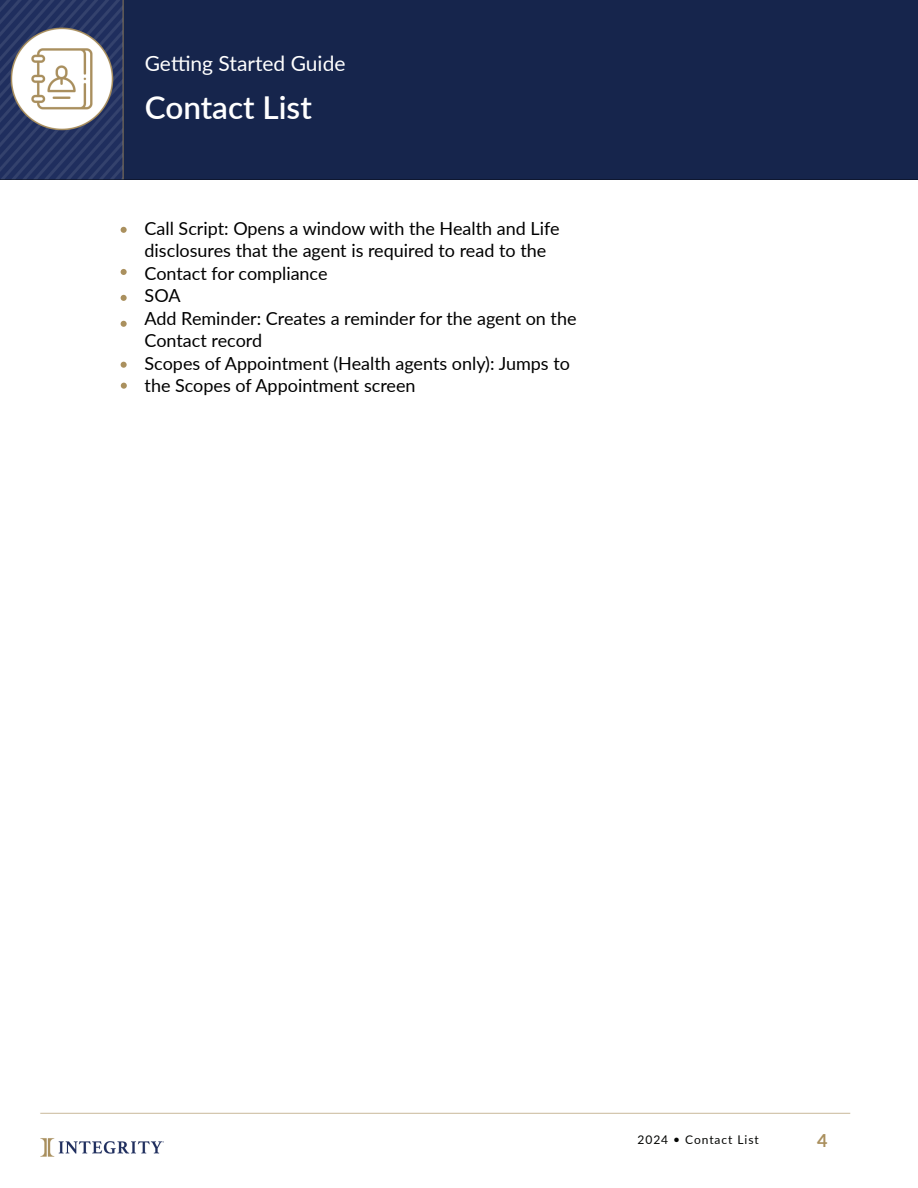
<style>
.page{position:relative;width:918px;height:1188px;background:#fff}
.page>*{position:absolute;margin:0;border:0;box-sizing:border-box;transform-origin:0 0}
.t1{font:600 31.5px "Lato";color:#fff}
.t2{font:21px "Lato";color:#fff}
.t3{font:18px/22.5px "Lato";color:#000}
.t4{font:700 18px "Lato";color:#aa905e}
.t5{font:12px "Lato";letter-spacing:.08em;color:#040503}
</style>
<div class="page">
<img style="left:0;top:0;width:918px;height:1157px">
<svg style="left:121px;top:227px;width:6px;height:6px"></svg>
<svg style="left:121px;top:269px;width:6px;height:6px"></svg>
<svg style="left:121px;top:321px;width:6px;height:6px"></svg>
<svg style="left:121px;top:295px;width:6px;height:6px"></svg>
<svg style="left:121px;top:362px;width:6px;height:6px"></svg>
<svg style="left:121px;top:383px;width:6px;height:6px"></svg>
<p class="t2" style="left:145px;top:48px;width:202px">Getting Started Guide</p>
<p class="t1" style="left:145px;top:84px;width:169px">Contact List</p>
<p class="t3" style="left:145px;top:216px;width:417px">Call Script: Opens a window with the Health and Life disclosures that the agent is required to read to the<br>Contact for compliance</p>
<p class="t3" style="left:145px;top:284px;width:38px">SOA</p>
<p class="t3" style="left:145px;top:306px;width:434px">Add Reminder: Creates a reminder for the agent on the<br>Contact record</p>
<p class="t3" style="left:145px;top:351px;width:427px">Scopes of Appointment (Health agents only): Jumps to the Scopes of Appointment screen</p>
<p class="t5" style="left:638px;top:1131px;width:123px">2024 • Contact List</p>
<p class="t4" style="left:817px;top:1127px;width:12px">4</p>
</div>
